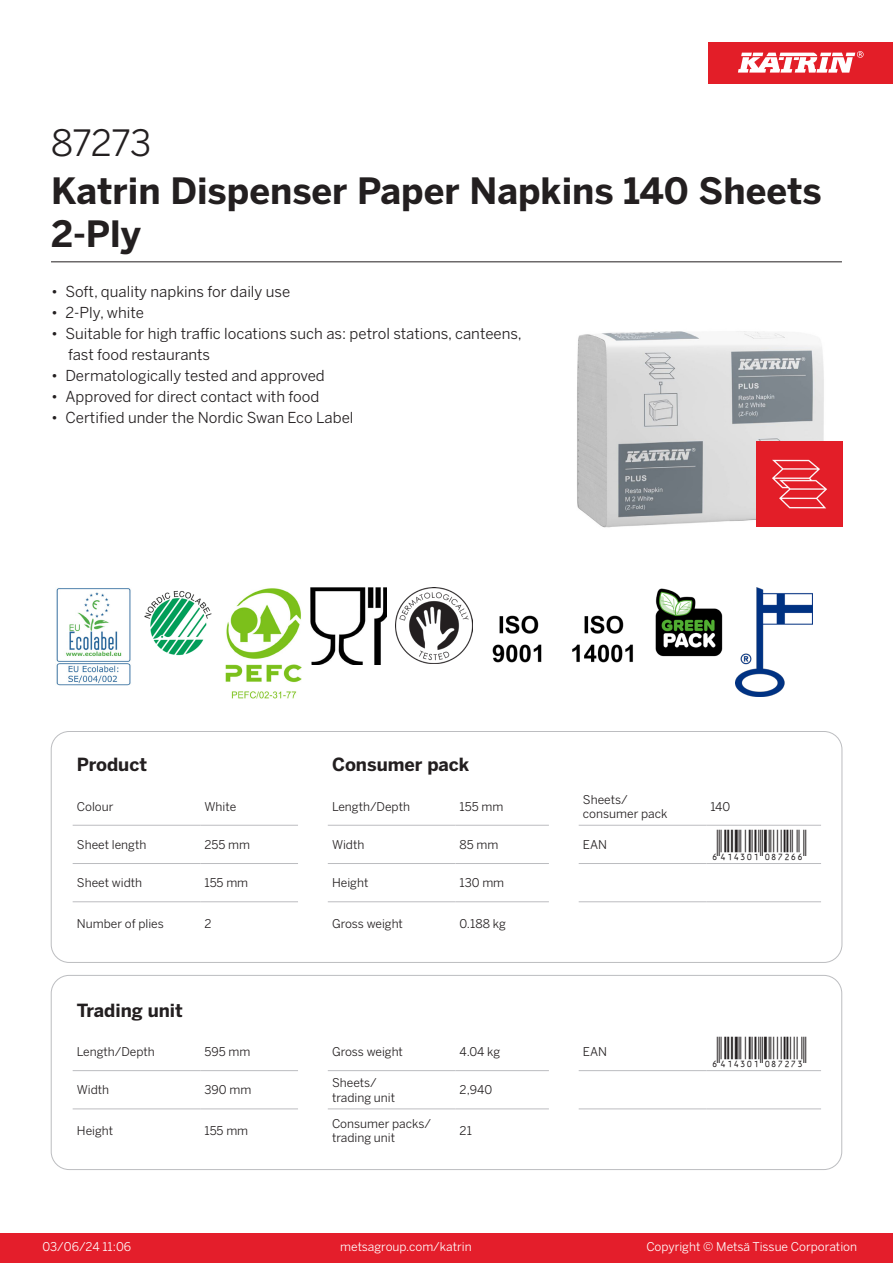
<style>
.page{position:relative;width:893px;height:1263px;background:#fff}
.page>*{position:absolute;margin:0;border:0;box-sizing:border-box;transform-origin:0 0}
.Product_Name{font:700 36px/43.2px "Benton Sans";color:#231f20}
.External_material_co{font:36px "Benton Sans";letter-spacing:-.02em;color:#231f20}
.T_EAN{font:30px "Viisas EAN Matala";color:#231f20}
.T_TableHeader{font:700 18px "Benton Sans";color:#231f20}
.MarketingBullets{font:15px/21px "Benton Sans";color:#231f20}
.T_TableBody{font:12px/14.4px "Benton Sans";color:#231f20}
.t1{font:12px "Benton Sans";color:#fff}
</style>
<div class="page">
<div style="left:0;top:1233px;width:893px;height:30px;background:#e41e2b"></div>
<div style="left:708px;top:43px;width:185px;height:41px;background:#e31e28"></div>
<svg style="left:738px;top:51px;width:126px;height:22px"></svg>
<hr style="left:73px;top:825px;width:127px;height:1px;background:#bcbdc0">
<hr style="left:200px;top:825px;width:98px;height:1px;background:#bcbdc0">
<hr style="left:328px;top:825px;width:127px;height:1px;background:#bcbdc0">
<hr style="left:455px;top:825px;width:94px;height:1px;background:#bcbdc0">
<hr style="left:579px;top:825px;width:127px;height:1px;background:#bcbdc0">
<hr style="left:706px;top:825px;width:115px;height:1px;background:#bcbdc0">
<hr style="left:73px;top:863px;width:127px;height:1px;background:#bcbdc0">
<hr style="left:200px;top:863px;width:98px;height:1px;background:#bcbdc0">
<hr style="left:328px;top:863px;width:127px;height:1px;background:#bcbdc0">
<hr style="left:455px;top:863px;width:94px;height:1px;background:#bcbdc0">
<hr style="left:579px;top:863px;width:127px;height:1px;background:#bcbdc0">
<hr style="left:706px;top:863px;width:115px;height:1px;background:#bcbdc0">
<hr style="left:73px;top:901px;width:127px;height:1px;background:#bcbdc0">
<hr style="left:200px;top:901px;width:98px;height:1px;background:#bcbdc0">
<hr style="left:328px;top:901px;width:127px;height:1px;background:#bcbdc0">
<hr style="left:455px;top:901px;width:94px;height:1px;background:#bcbdc0">
<hr style="left:579px;top:901px;width:127px;height:1px;background:#bcbdc0">
<hr style="left:706px;top:901px;width:115px;height:1px;background:#bcbdc0">
<div style="left:51px;top:731px;width:791px;height:232px;border:1px solid #bcbdc0;border-radius:18px"></div>
<hr style="left:73px;top:1070px;width:127px;height:1px;background:#bcbdc0">
<hr style="left:200px;top:1070px;width:98px;height:1px;background:#bcbdc0">
<hr style="left:328px;top:1070px;width:127px;height:1px;background:#bcbdc0">
<hr style="left:455px;top:1070px;width:94px;height:1px;background:#bcbdc0">
<hr style="left:579px;top:1070px;width:127px;height:1px;background:#bcbdc0">
<hr style="left:706px;top:1070px;width:115px;height:1px;background:#bcbdc0">
<hr style="left:73px;top:1109px;width:127px;height:1px;background:#bcbdc0">
<hr style="left:200px;top:1109px;width:98px;height:1px;background:#bcbdc0">
<hr style="left:328px;top:1109px;width:127px;height:1px;background:#bcbdc0">
<hr style="left:455px;top:1109px;width:94px;height:1px;background:#bcbdc0">
<hr style="left:579px;top:1109px;width:127px;height:1px;background:#bcbdc0">
<hr style="left:706px;top:1109px;width:115px;height:1px;background:#bcbdc0">
<div style="left:51px;top:975px;width:791px;height:195px;border:1px solid #bcbdc0;border-radius:18px"></div>
<img style="left:577px;top:331px;width:261px;height:197px">
<img style="left:56px;top:588px;width:75px;height:98px">
<img style="left:144px;top:590px;width:68px;height:66px">
<img style="left:225px;top:588px;width:77px;height:111px">
<img style="left:310px;top:587px;width:77px;height:77px">
<img style="left:395px;top:587px;width:77px;height:77px">
<img style="left:492px;top:615px;width:50px;height:48px">
<img style="left:572px;top:615px;width:61px;height:48px">
<img style="left:655px;top:588px;width:68px;height:69px">
<img style="left:736px;top:587px;width:76px;height:110px">
<img style="left:757px;top:442px;width:85px;height:85px">
<hr style="left:51px;top:261px;width:791px;height:1px;background:#231f20">
<p class="External_material_co" style="left:51px;top:121px;width:102px">87273</p>
<p class="Product_Name" style="left:51px;top:170px;width:772px">Katrin Dispenser Paper Napkins 140 Sheets<br>2-Ply</p>
<p class="MarketingBullets" style="left:51px;top:281px;width:241px">• Soft, quality napkins for daily use</p>
<p class="MarketingBullets" style="left:51px;top:302px;width:95px">• 2-Ply, white</p>
<p class="MarketingBullets" style="left:68px;top:323px;width:455px;text-indent:-17px">• Suitable for high traffic locations such as: petrol stations, canteens, fast food restaurants</p>
<p class="MarketingBullets" style="left:51px;top:365px;width:275px">• Dermatologically tested and approved</p>
<p class="MarketingBullets" style="left:51px;top:386px;width:270px">• Approved for direct contact with food</p>
<p class="MarketingBullets" style="left:51px;top:407px;width:304px">• Certified under the Nordic Swan Eco Label</p>
<p class="T_TableHeader" style="left:77px;top:753px;width:72px">Product</p>
<p class="T_TableHeader" style="left:332px;top:753px;width:139px">Consumer pack</p>
<p class="T_TableBody" style="left:77px;top:799px;width:38px">Colour</p>
<p class="T_TableBody" style="left:204px;top:799px;width:33px">White</p>
<p class="T_TableBody" style="left:332px;top:799px;width:79px">Length/Depth</p>
<p class="T_TableBody" style="left:460px;top:799px;width:45px">155 mm</p>
<p class="T_TableBody" style="left:583px;top:792px;width:46px">Sheets/</p>
<p class="T_TableBody" style="left:583px;top:806px;width:86px">consumer pack</p>
<p class="T_TableBody" style="left:710px;top:799px;width:21px">140</p>
<p class="T_TableBody" style="left:77px;top:837px;width:71px">Sheet length</p>
<p class="T_TableBody" style="left:204px;top:837px;width:47px">255 mm</p>
<p class="T_TableBody" style="left:332px;top:837px;width:34px">Width</p>
<p class="T_TableBody" style="left:460px;top:837px;width:40px">85 mm</p>
<p class="T_TableBody" style="left:583px;top:837px;width:26px">EAN</p>
<p class="T_EAN" style="left:710px;top:829px;width:97px">*6414301087266*</p>
<p class="T_TableBody" style="left:77px;top:876px;width:67px">Sheet width</p>
<p class="T_TableBody" style="left:204px;top:876px;width:45px">155 mm</p>
<p class="T_TableBody" style="left:332px;top:876px;width:38px">Height</p>
<p class="T_TableBody" style="left:460px;top:876px;width:46px">130 mm</p>
<p class="T_TableBody" style="left:77px;top:916px;width:88px">Number of plies</p>
<p class="T_TableBody" style="left:204px;top:916px;width:9px">2</p>
<p class="T_TableBody" style="left:332px;top:916px;width:72px">Gross weight</p>
<p class="T_TableBody" style="left:460px;top:916px;width:48px">0.188 kg</p>
<p class="T_TableHeader" style="left:77px;top:999px;width:108px">Trading unit</p>
<p class="T_TableBody" style="left:77px;top:1045px;width:79px">Length/Depth</p>
<p class="T_TableBody" style="left:204px;top:1045px;width:47px">595 mm</p>
<p class="T_TableBody" style="left:332px;top:1045px;width:72px">Gross weight</p>
<p class="T_TableBody" style="left:460px;top:1045px;width:42px">4.04 kg</p>
<p class="T_TableBody" style="left:583px;top:1045px;width:26px">EAN</p>
<p class="T_EAN" style="left:710px;top:1036px;width:97px">*6414301087273*</p>
<p class="T_TableBody" style="left:77px;top:1083px;width:34px">Width</p>
<p class="T_TableBody" style="left:204px;top:1083px;width:48px">390 mm</p>
<p class="T_TableBody" style="left:332px;top:1076px;width:46px">Sheets/</p>
<p class="T_TableBody" style="left:332px;top:1090px;width:65px">trading unit</p>
<p class="T_TableBody" style="left:460px;top:1083px;width:34px">2,940</p>
<p class="T_TableBody" style="left:77px;top:1123px;width:38px">Height</p>
<p class="T_TableBody" style="left:204px;top:1123px;width:45px">155 mm</p>
<p class="T_TableBody" style="left:332px;top:1116px;width:100px">Consumer packs/ trading unit</p>
<p class="T_TableBody" style="left:460px;top:1123px;width:14px">21</p>
<p class="t1" style="left:43px;top:1239px;width:90px">03/06/24 11:06</p>
<p class="t1" style="left:340px;top:1239px;width:133px">metsagroup.com/katrin</p>
<p class="t1" style="left:646px;top:1239px;width:212px">Copyright © Metsä Tissue Corporation</p>
</div>
